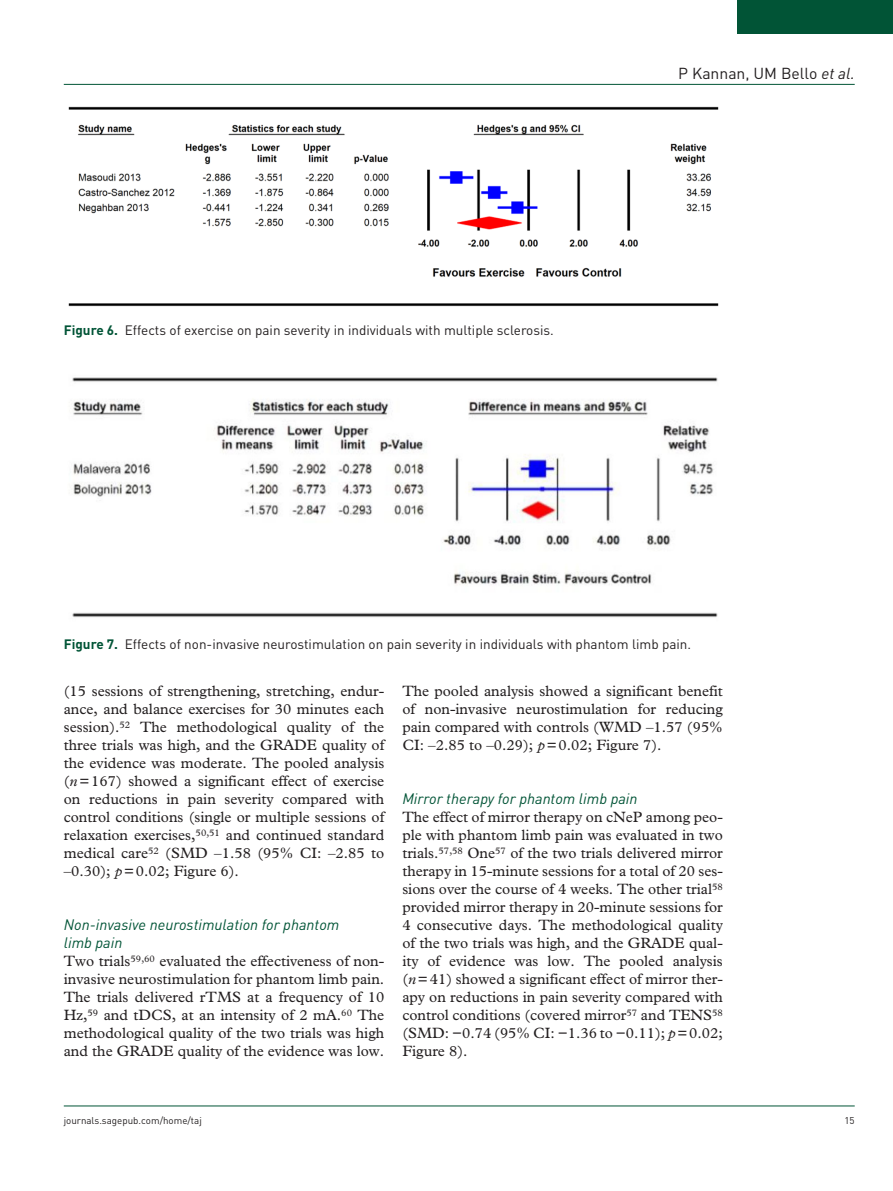
<style>
.page{position:relative;width:893px;height:1191px;background:#fff}
.page>*{position:absolute;margin:0;border:0;box-sizing:border-box;transform-origin:0 0}
.t1{font:15.75px "DIN";color:#231f20}
.t2{font:15px/18px "Plantin Std";color:#231f20;text-align:justify}
.t3{font:italic 15px/18px "DIN";color:#015436}
.t4{font:13.5px "DIN";color:#231f20}
.t5{font:9.75px "DIN";color:#231f20}
.s1{font-weight:700;color:#015436}
.s2{font-style:italic}
</style>
<div class="page">
<hr style="left:64px;top:84px;width:791px;height:1px;background:#015436">
<hr style="left:64px;top:1105px;width:791px;height:1px;background:#015436">
<div style="left:738px;top:0;width:155px;height:34px;background:#015436"></div>
<img style="left:68px;top:106px;width:651px;height:201px">
<img style="left:72px;top:377px;width:646px;height:241px">
<p class="t4" style="left:64px;top:321px;width:492px"><span class="s1">Figure 6.</span> Effects of exercise on pain severity in individuals with multiple sclerosis.</p>
<p class="t1" style="left:678px;top:63px;width:178px">P Kannan, UM Bello <span class="s2">et al.</span></p>
<p class="t4" style="left:64px;top:635px;width:629px"><span class="s1">Figure 7.</span> Effects of non-invasive neurostimulation on pain severity in individuals with phantom limb pain.</p>
<p class="t2" style="left:64px;top:682px;width:322px">(15 sessions of strengthening, stretching, endur&shy;ance, and balance exercises for 30 minutes each session).<sup>52</sup> The methodological quality of the three trials was high, and the GRADE quality of the evidence was moderate. The pooled analysis (<span class="s2">n</span>=167) showed a significant effect of exercise on reductions in pain severity compared with control conditions (single or multiple sessions of relaxation exercises,<sup>50,51</sup> and continued standard medical care<sup>52</sup> (SMD –1.58 (95% CI: –2.85 to –0.30); <span class="s2">p</span>=0.02; Figure 6).</p>
<p class="t3" style="left:64px;top:915px;width:277px">Non-invasive neurostimulation for phantom limb pain</p>
<p class="t2" style="left:64px;top:952px;width:322px">Two trials<sup>59,60</sup> evaluated the effectiveness of non&shy;invasive neurostimulation for phantom limb pain.<br>The trials delivered rTMS at a frequency of 10<br>Hz,<sup>59</sup> and tDCS, at an intensity of 2 mA.<sup>60</sup> The methodological quality of the two trials was high and the GRADE quality of the evidence was low.</p>
<p class="t2" style="left:402px;top:682px;width:322px">The pooled analysis showed a significant benefit of non-invasive neurostimulation for reducing pain compared with controls (WMD –1.57 (95% CI: –2.85 to –0.29); <span class="s2">p</span>=0.02; Figure 7).</p>
<p class="t3" style="left:402px;top:789px;width:237px">Mirror therapy for phantom limb pain</p>
<p class="t2" style="left:402px;top:808px;width:322px">The effect of mirror therapy on cNeP among peo&shy;ple with phantom limb pain was evaluated in two trials.<sup>57,58</sup> One<sup>57</sup> of the two trials delivered mirror therapy in 15-minute sessions for a total of 20 ses&shy;sions over the course of 4 weeks. The other trial<sup>58 </sup>provided mirror therapy in 20-minute sessions for 4 consecutive days. The methodological quality of the two trials was high, and the GRADE qual&shy;ity of evidence was low. The pooled analysis (<span class="s2">n</span>=41) showed a significant effect of mirror ther&shy;apy on reductions in pain severity compared with control conditions (covered mirror<sup>57</sup> and TENS<sup>58 </sup>(SMD: −0.74 (95% CI: −1.36 to −0.11); <span class="s2">p</span>=0.02; Figure 8).</p>
<p class="t5" style="left:64px;top:1114px;width:140px">journals.sagepub.com/home/taj</p>
<p class="t5" style="left:844px;top:1114px;width:12px">15</p>
</div>
